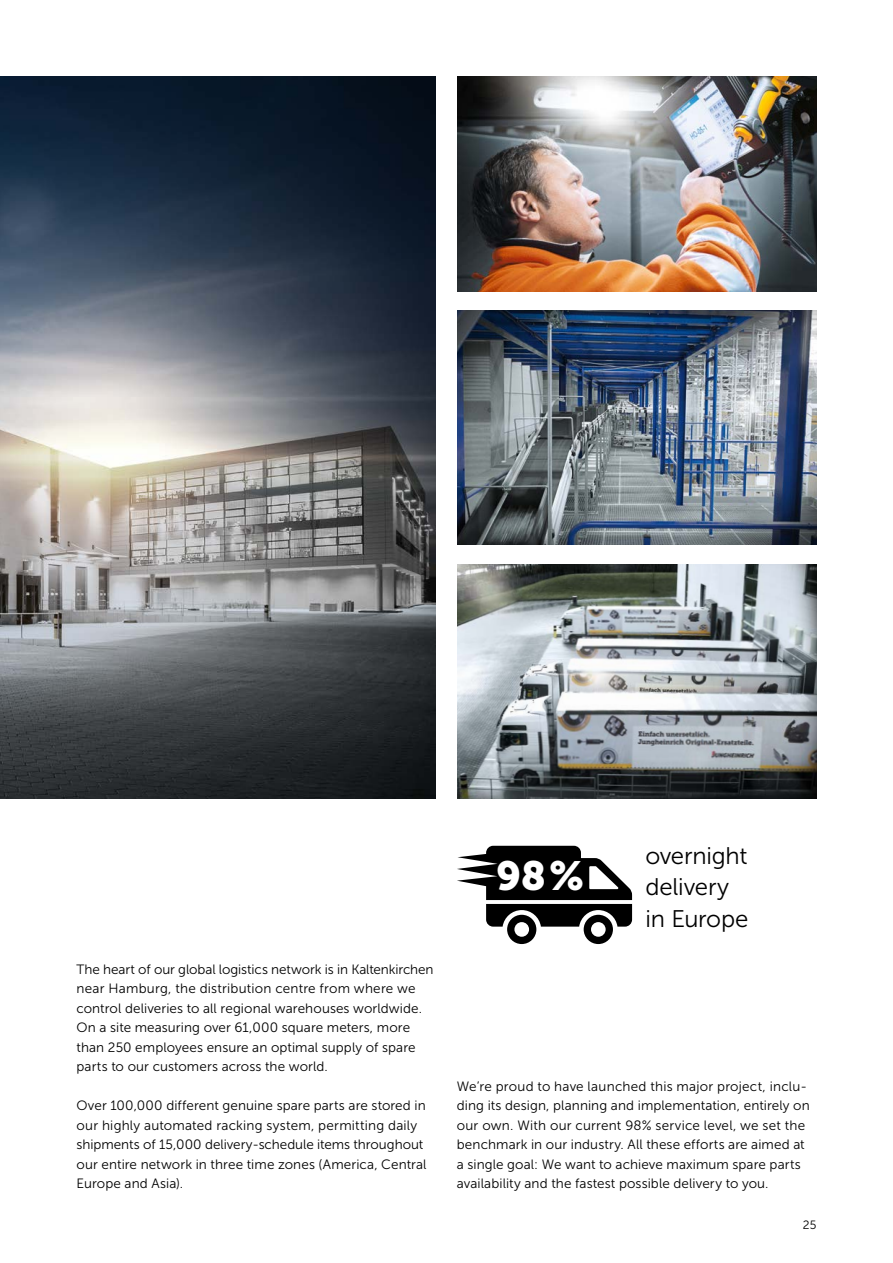
<style>
.page{position:relative;width:893px;height:1263px;background:#fff}
.page>*{position:absolute;margin:0;border:0;box-sizing:border-box;transform-origin:0 0}
.t1{font:40.5px "Museo JH Sans 900";color:#fff}
.t2{font:24px/31.3px "Museo JH Sans 300";letter-spacing:-.01em;color:#000}
.t3{font:13.5px/19.5px "Museo JH Sans 300";letter-spacing:.005em;color:#000}
.t4{font:12px "Museo JH Sans 300";color:#000}
</style>
<div class="page">
<svg style="left:457px;top:846px;width:175px;height:98px"></svg>
<img style="left:457px;top:77px;width:359px;height:214px">
<img style="left:457px;top:311px;width:359px;height:234px">
<img style="left:457px;top:564px;width:359px;height:234px">
<img style="left:0;top:77px;width:436px;height:721px">
<p class="t3" style="left:77px;top:959px;width:359px">The heart of our global logistics network is in Kaltenkirchen near Hamburg, the distribution centre from where we control deliveries to all regional warehouses worldwide.<br>On a site measuring over 61,000 square meters, more than 250 employees ensure an optimal supply of spare parts to our customers across the world.</p>
<p class="t3" style="left:77px;top:1096px;width:352px">Over 100,000 different genuine spare parts are stored in our highly automated racking system, permitting daily shipments of 15,000 delivery-schedule items throughout our entire network in three time zones (America, Central Europe and Asia).</p>
<h1 class="t1" style="left:496px;top:852px;width:89px">98%</h1>
<h2 class="t2" style="left:645px;top:840px;width:105px">overnight delivery in Europe</h2>
<p class="t3" style="left:457px;top:1076px;width:354px">We’re proud to have launched this major project, inclu&shy;ding its design, planning and implementation, entirely on our own. With our current 98% service level, we set the benchmark in our industry. All these efforts are aimed at a single goal: We want to achieve maximum spare parts availability and the fastest possible delivery to you.</p>
<p class="t4" style="left:803px;top:1218px;width:15px">25</p>
</div>
